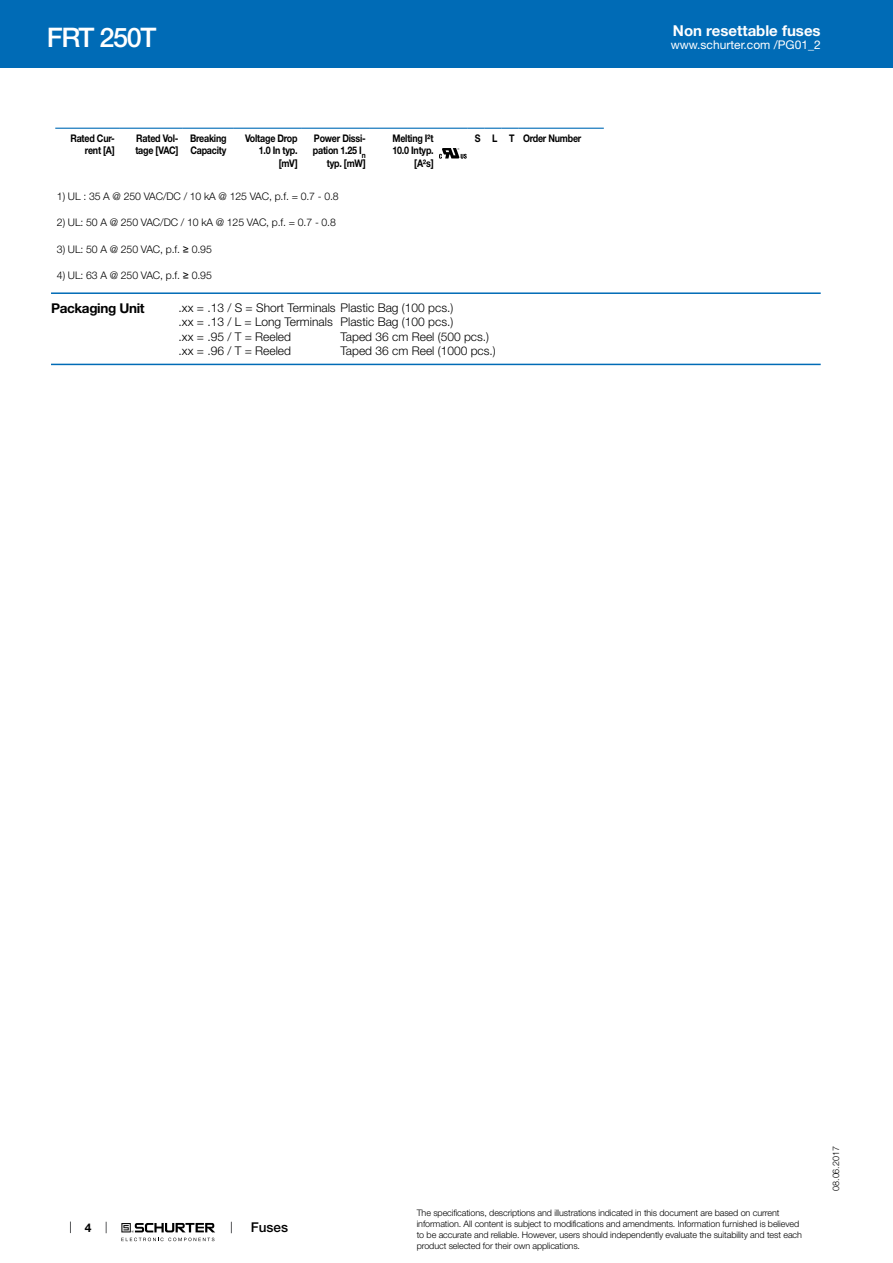
<style>
.page{position:relative;width:893px;height:1263px;background:#fff}
.page>*{position:absolute;margin:0;border:0;box-sizing:border-box;transform-origin:0 0}
.t1{font:500 27px "Helvetica Neue LT";letter-spacing:-.05em;color:#fff}
.t2{font:700 15px "Helvetica Neue LT";color:#fff}
.t3{font:700 13.5px "Helvetica Neue LT";letter-spacing:-.025em;color:#000}
.t4{font:500 13.5px "Helvetica Neue LT";color:#000}
.t5{font:300 12px/14.4px "Helvetica Neue LT";color:#000;text-align:justify}
.t6{font:12px "Helvetica Neue LT";color:#fff}
.t7{font:700 12px "Helvetica Neue LT";color:#000}
.t8{font:700 10.5px/12.6px "Helvetica Neue LT";letter-spacing:-.025em;color:#000;text-align:right;scale:.85 1}
.t9{font:300 10.5px "Helvetica Neue LT";letter-spacing:-.01em;color:#000}
.t10{font:300 9px/10.8px "Helvetica Neue LT";letter-spacing:-.01em;color:#000}
.s1{font-family:"Arial Unicode MS";font-weight:400}
</style>
<div class="page">
<svg style="left:70px;top:1221px;width:1px;height:12px"></svg>
<svg style="left:121px;top:1223px;width:94px;height:18px"></svg>
<div style="left:0;top:0;width:893px;height:68px;background:#006bb6"></div>
<svg style="left:55px;top:128px;width:549px;height:31px"></svg>
<hr style="left:51px;top:292px;width:770px;height:2px;background:#006bb6">
<hr style="left:51px;top:364px;width:770px;height:1px;background:#006bb6">
<h1 class="t1" style="left:47px;top:21px;width:111px">FRT 250T</h1>
<p class="t8" style="left:71px;top:131px;width:54px">Rated Cur&shy;rent [A]</p>
<p class="t8" style="left:135px;top:131px;width:52px;text-align:left">Rated Vol&shy;tage [VAC]</p>
<p class="t8" style="left:190px;top:131px;width:44px;text-align:left">Breaking<br>Capacity</p>
<p class="t8" style="left:245px;top:131px;width:63px">Voltage Drop<br>1.0 In typ. [mV]</p>
<p class="t8" style="left:313px;top:131px;width:64px">Power Dissi&shy;pation 1.25 I<sub>n </sub>typ. [mW]</p>
<p class="t8" style="left:392px;top:131px;width:50px">Melting I²t<br>10.0 Intyp. [A²s]</p>
<p class="t8" style="left:475px;top:131px;width:127px">S L T Order Number</p>
<p class="t9" style="left:57px;top:190px;width:283px">1) UL : 35 A @ 250 VAC/DC / 10 kA @ 125 VAC, p.f. = 0.7 - 0.8</p>
<p class="t9" style="left:57px;top:216px;width:280px">2) UL: 50 A @ 250 VAC/DC / 10 kA @ 125 VAC, p.f. = 0.7 - 0.8</p>
<p class="t9" style="left:57px;top:242px;width:156px">3) UL: 50 A @ 250 VAC, p.f. <span class="s1">≥</span> 0.95</p>
<p class="t9" style="left:57px;top:269px;width:156px">4) UL: 63 A @ 250 VAC, p.f. <span class="s1">≥</span> 0.95</p>
<h3 class="t3" style="left:51px;top:300px;width:95px">Packaging Unit</h3>
<h3 class="t5" style="left:179px;top:300px;width:276px">.xx = .13 / S = Short Terminals Plastic Bag (100 pcs.) .xx = .13 / L = Long Terminals Plastic Bag (100 pcs.) .xx = .95 / T = Reeled</h3>
<h3 class="t5" style="left:341px;top:329px;width:150px">Taped 36 cm Reel (500 pcs.)</h3>
<h3 class="t5" style="left:179px;top:343px;width:114px">.xx = .96 / T = Reeled</h3>
<h3 class="t5" style="left:341px;top:343px;width:157px">Taped 36 cm Reel (1000 pcs.)</h3>
<h2 class="t2" style="left:673px;top:21px;width:149px">Non resettable fuses</h2>
<h3 class="t6" style="left:671px;top:38px;width:151px">www.schurter.com /PG01_2</h3>
<h3 class="t7" style="left:85px;top:1220px;width:8px">4</h3>
<h3 class="t4" style="left:251px;top:1219px;width:39px">Fuses</h3>
<p class="t10" style="left:417px;top:1207px;width:387px">The specifications, descriptions and illustrations indicated in this document are based on current information. All content is subject to modifications and amendments. Information furnished is believed to be accurate and reliable. However, users should independently evaluate the suitability and test each product selected for their own applications.</p>
<p class="t10" style="left:830px;top:1191px;width:46px;rotate:-90deg">08.06.2017</p>
</div>
